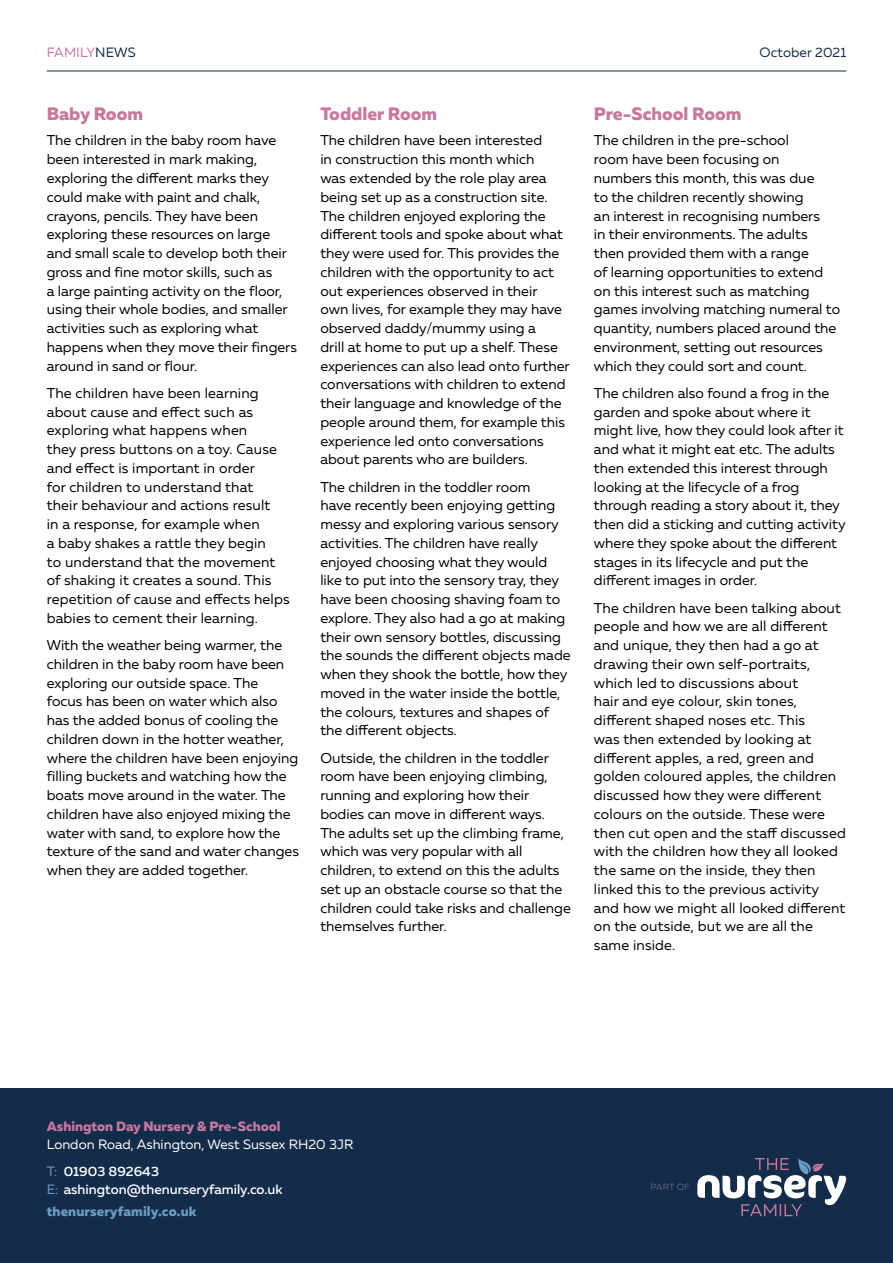
<style>
.page{position:relative;width:893px;height:1263px;background:#fff}
.page>*{position:absolute;margin:0;border:0;box-sizing:border-box;transform-origin:0 0}
.t1{font:800 18px "Muller";color:#c7789f}
.t2{font:14.25px/18.8px "Muller";color:#000}
.t3{font:500 13.5px/22.2px "Muller";color:#fff}
.t4{font:13.5px/26.5px "Muller";color:#fff}
.t5{font:800 13.5px "Muller";color:#c7789f}
.t6{font:13.5px "Muller";letter-spacing:.005em;color:#132c49}
.t7{font:13.5px "Muller";letter-spacing:.005em;color:#c7789f}
.t8{font:9px "Muller";letter-spacing:.005em;color:#60657b}
.s1{color:#132c49}
.s2{color:#6b9dc5}
.s3{font-weight:500}
.s4{font-weight:400;color:#6b9dc5}
.s5{font-weight:800;color:#6b9dc5}
</style>
<div class="page">
<div style="left:0;top:1089px;width:893px;height:174px;background:#132c49"></div>
<svg style="left:697px;top:1158px;width:149px;height:58px"></svg>
<hr style="left:47px;top:71px;width:799px;height:1px;background:#132c49">
<p class="t7" style="left:47px;top:44px;width:90px">FAMILY<span class="s1">NEWS</span></p>
<p class="t6" style="left:760px;top:44px;width:88px">October 2021</p>
<p class="t1" style="left:47px;top:103px;width:98px">Baby Room</p>
<p class="t2" style="left:47px;top:131px;width:252px">The children in the baby room have been interested in mark making, exploring the different marks they could make with paint and chalk, crayons, pencils. They have been exploring these resources on large and small scale to develop both their gross and fine motor skills, such as<br>a large painting activity on the floor, using their whole bodies, and smaller activities such as exploring what happens when they move their fingers around in sand or flour.</p>
<p class="t2" style="left:47px;top:383px;width:244px">The children have been learning about cause and effect such as exploring what happens when<br>they press buttons on a toy. Cause and effect is important in order<br>for children to understand that<br>their behaviour and actions result<br>in a response, for example when<br>a baby shakes a rattle they begin<br>to understand that the movement of shaking it creates a sound. This repetition of cause and effects helps babies to cement their learning.</p>
<p class="t2" style="left:47px;top:636px;width:254px">With the weather being warmer, the children in the baby room have been exploring our outside space. The<br>focus has been on water which also has the added bonus of cooling the children down in the hotter weather, where the children have been enjoying filling buckets and watching how the boats move around in the water. The children have also enjoyed mixing the water with sand, to explore how the texture of the sand and water changes when they are added together.</p>
<p class="t1" style="left:320px;top:103px;width:118px">Toddler Room</p>
<p class="t2" style="left:320px;top:131px;width:251px">The children have been interested<br>in construction this month which<br>was extended by the role play area being set up as a construction site.<br>The children enjoyed exploring the different tools and spoke about what they were used for. This provides the children with the opportunity to act out experiences observed in their<br>own lives, for example they may have observed daddy/mummy using a<br>drill at home to put up a shelf. These experiences can also lead onto further conversations with children to extend their language and knowledge of the people around them, for example this experience led onto conversations about parents who are builders.</p>
<p class="t2" style="left:320px;top:477px;width:252px">The children in the toddler room<br>have recently been enjoying getting messy and exploring various sensory activities. The children have really enjoyed choosing what they would like to put into the sensory tray, they have been choosing shaving foam to explore. They also had a go at making their own sensory bottles, discussing the sounds the different objects made when they shook the bottle, how they moved in the water inside the bottle, the colours, textures and shapes of the different objects.</p>
<p class="t2" style="left:320px;top:748px;width:252px">Outside, the children in the toddler room have been enjoying climbing, running and exploring how their bodies can move in different ways.<br>The adults set up the climbing frame, which was very popular with all children, to extend on this the adults set up an obstacle course so that the children could take risks and challenge themselves further.</p>
<p class="t1" style="left:594px;top:103px;width:149px">Pre-School Room</p>
<p class="t2" style="left:594px;top:131px;width:248px">The children in the pre-school<br>room have been focusing on numbers this month, this was due<br>to the children recently showing<br>an interest in recognising numbers<br>in their environments. The adults then provided them with a range<br>of learning opportunities to extend on this interest such as matching games involving matching numeral to quantity, numbers placed around the environment, setting out resources which they could sort and count.</p>
<p class="t2" style="left:594px;top:383px;width:253px">The children also found a frog in the garden and spoke about where it might live, how they could look after it and what it might eat etc. The adults then extended this interest through looking at the lifecycle of a frog through reading a story about it, they then did a sticking and cutting activity where they spoke about the different stages in its lifecycle and put the different images in order.</p>
<p class="t2" style="left:594px;top:598px;width:253px">The children have been talking about people and how we are all different and unique, they then had a go at drawing their own self-portraits, which led to discussions about<br>hair and eye colour, skin tones, different shaped noses etc. This<br>was then extended by looking at different apples, a red, green and golden coloured apples, the children discussed how they were different colours on the outside. These were then cut open and the staff discussed with the children how they all looked the same on the inside, they then linked this to the previous activity and how we might all looked different on the outside, but we are all the same inside.</p>
<p class="t5" style="left:47px;top:1118px;width:235px">Ashington Day Nursery &amp; Pre-School</p>
<p class="t4" style="left:47px;top:1131px;width:308px">London Road, Ashington, West Sussex RH20 3JR<br><span class="s2">T:</span> <span class="s3">01903 892643</span></p>
<p class="t3" style="left:47px;top:1178px;width:237px"><span class="s4">E:</span> ashington@thenurseryfamily.co.uk <span class="s5">thenurseryfamily.co.uk</span></p>
<p class="t8" style="left:651px;top:1181px;width:40px">PART OF</p>
</div>
